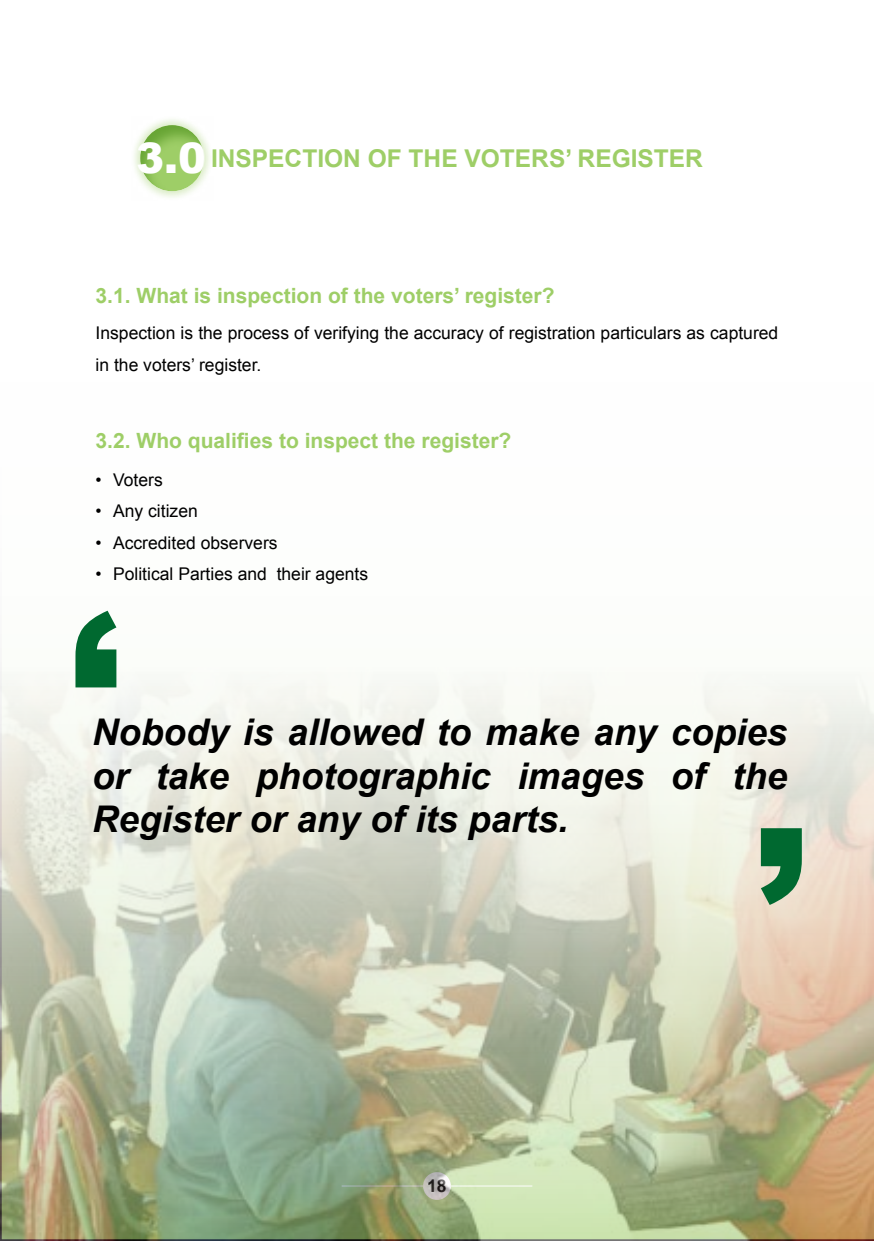
<style>
.page{position:relative;width:874px;height:1241px;background:#fff}
.page>*{position:absolute;margin:0;border:0;box-sizing:border-box;transform-origin:0 0}
.t1{font:900 192.5px "Arial";color:#006930}
.t2{font:italic 700 36.75px/43.8px "Arial";color:#000;text-align:justify}
.t3{font:700 24.5px "Arial";color:#9ece67}
.t4{font:700 21px "Arial";color:#9ece67}
.t5{font:17.5px/31.5px "Arial";color:#000}
.t6{font:700 17.5px "Arial";color:#000}
.s1{font-weight:900;font-size:42px;color:#fff}
</style>
<div class="page">
<div style="left:129px;top:114px;width:86px;height:88px;background:#fff;opacity:.75"></div>
<div style="left:125px;top:111px;width:95px;height:80px;background:#8abc57;opacity:.75"></div>
<img style="left:0;top:667px;width:873px;height:573px">
<h3 class="t3" style="left:136px;top:141px;width:568px"><span class="s1">3.0</span> INSPECTION OF THE VOTERS’ REGISTER</h3>
<p class="t4" style="left:95px;top:281px;width:460px">3.1. What is inspection of the voters’ register?</p>
<p class="t5" style="left:95px;top:317px;width:684px">Inspection is the process of verifying the accuracy of registration particulars as captured in the voters’ register.</p>
<p class="t4" style="left:95px;top:426px;width:417px">3.2. Who qualifies to inspect the register?</p>
<p class="t5" style="left:95px;top:463px;width:69px">• Voters</p>
<p class="t5" style="left:95px;top:495px;width:104px">• Any citizen</p>
<p class="t5" style="left:95px;top:526px;width:183px">• Accredited observers</p>
<p class="t5" style="left:95px;top:558px;width:274px">• Political Parties and their agents</p>
<h1 class="t1" style="left:69px;top:542px;width:55px">‘</h1>
<h2 class="t2" style="left:92px;top:711px;width:696px">Nobody is allowed to make any copies or take photographic images of the Register or any of its parts.</h2>
<h1 class="t1" style="left:808px;top:973px;width:55px;rotate:-180deg">‘</h1>
<p class="t6" style="left:427px;top:1173px;width:21px">18</p>
</div>
